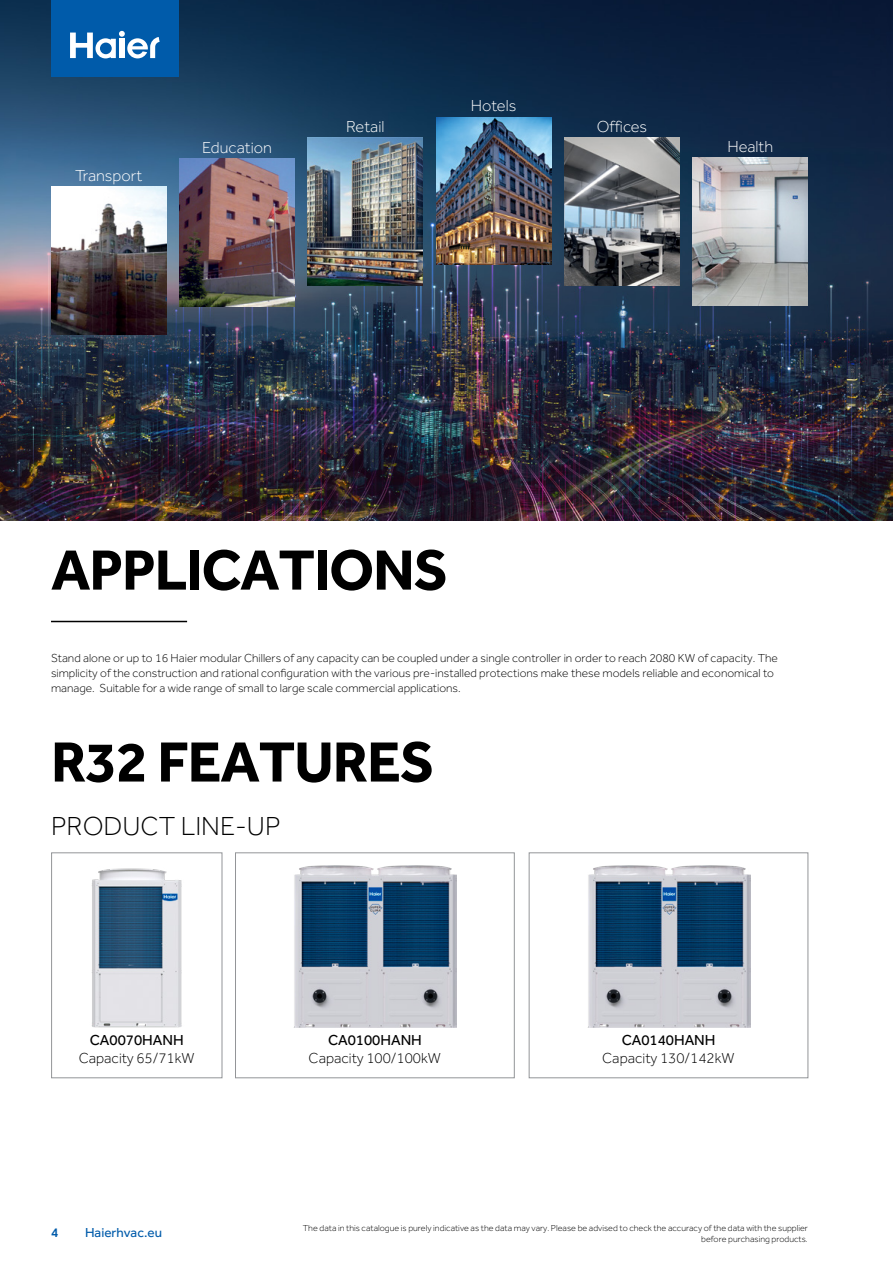
<style>
.page{position:relative;width:893px;height:1263px;background:#fff}
.page>*{position:absolute;margin:0;border:0;box-sizing:border-box;transform-origin:0 0}
.t1{font:700 58.5px "Effra";letter-spacing:-.02em;color:#000}
.t2{font:300 27px "Effra";color:#000}
.t3{font:300 16.5px "Effra";color:#fff}
.t4{font:300 15px "Effra";color:#000}
.t5{font:15px "Effra";color:#000}
.t6{font:13.5px "Effra";color:#005baa}
.t7{font:500 13.5px "Effra";color:#005baa}
.t8{font:300 12px/15px "Effra";color:#000}
.t9{font:300 9px/10.8px "Effra";color:#000;text-align:right}
</style>
<div class="page">
<img style="left:0;top:0;width:893px;height:520px">
<div style="left:51px;top:853px;width:171px;height:225px;border:1px solid #939598"></div>
<div style="left:235px;top:853px;width:279px;height:225px;border:1px solid #939598"></div>
<div style="left:529px;top:853px;width:279px;height:225px;border:1px solid #939598"></div>
<img style="left:588px;top:866px;width:162px;height:161px">
<img style="left:294px;top:866px;width:163px;height:161px">
<img style="left:91px;top:868px;width:91px;height:160px">
<img style="left:51px;top:187px;width:115px;height:148px">
<img style="left:179px;top:159px;width:116px;height:148px">
<img style="left:308px;top:138px;width:115px;height:147px">
<img style="left:693px;top:158px;width:115px;height:147px">
<img style="left:564px;top:138px;width:116px;height:147px">
<img style="left:436px;top:117px;width:115px;height:148px">
<hr style="left:51px;top:621px;width:136px;height:1px;background:#000">
<div style="left:51px;top:0;width:128px;height:77px;background:#005baa"></div>
<svg style="left:70px;top:31px;width:90px;height:27px"></svg>
<h3 class="t3" style="left:75px;top:166px;width:69px">Transport</h3>
<h3 class="t3" style="left:202px;top:138px;width:71px">Education</h3>
<h3 class="t3" style="left:346px;top:117px;width:40px">Retail</h3>
<h3 class="t3" style="left:471px;top:96px;width:47px">Hotels</h3>
<h3 class="t3" style="left:597px;top:117px;width:52px">Offices</h3>
<h3 class="t3" style="left:727px;top:137px;width:47px">Health</h3>
<h1 class="t1" style="left:51px;top:534px;width:399px">APPLICATIONS</h1>
<p class="t8" style="left:51px;top:650px;width:728px">Stand alone or up to 16 Haier modular Chillers of any capacity can be coupled under a single controller in order to reach 2080 KW of capacity. The simplicity of the construction and rational configuration with the various pre-installed protections make these models reliable and economical to manage. Suitable for a wide range of small to large scale commercial applications.</p>
<h1 class="t1" style="left:51px;top:726px;width:385px">R32 FEATURES</h1>
<h2 class="t2" style="left:51px;top:811px;width:231px">PRODUCT LINE-UP</h2>
<p class="t5" style="left:90px;top:1031px;width:95px">CA0070HANH</p>
<p class="t4" style="left:79px;top:1049px;width:118px">Capacity 65/71kW</p>
<p class="t5" style="left:328px;top:1031px;width:95px">CA0100HANH</p>
<p class="t4" style="left:309px;top:1049px;width:134px">Capacity 100/100kW</p>
<p class="t5" style="left:622px;top:1031px;width:95px">CA0140HANH</p>
<p class="t4" style="left:602px;top:1049px;width:134px">Capacity 130/142kW</p>
<p class="t7" style="left:51px;top:1225px;width:9px">4</p>
<p class="t6" style="left:85px;top:1225px;width:78px">Haierhvac.eu</p>
<p class="t9" style="left:303px;top:1222px;width:507px">The data in this catalogue is purely indicative as the data may vary. Please be advised to check the accuracy of the data with the supplier before purchasing products.</p>
</div>
